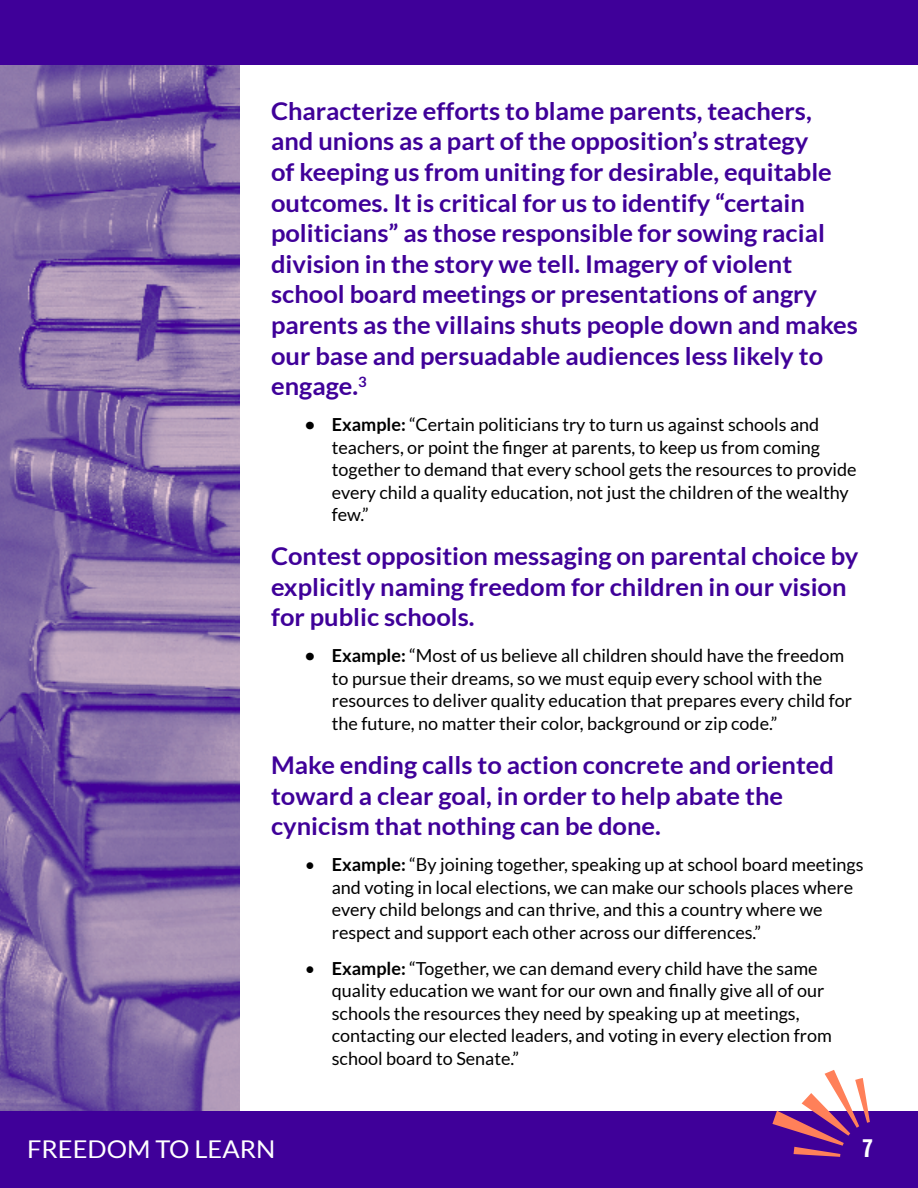
<style>
.page{position:relative;width:918px;height:1188px;background:#fff}
.page>*{position:absolute;margin:0;border:0;box-sizing:border-box;transform-origin:0 0}
.t1{font:25.5px "GT America Cm Bd";color:#fff}
.t2{font:700 24.45px/30.6px "Lato";color:#3f0099;scale:1.04 1}
.t3{font:24.45px "Lato";color:#fff;scale:1.04 1}
.t4{font:18px/22.5px "Lato";color:#000}
.s1{font-weight:700}
</style>
<div class="page">
<img style="left:0;top:64px;width:239px;height:1048px">
<div style="left:0;top:1112px;width:918px;height:76px;background:#3f0099"></div>
<div style="left:0;top:0;width:918px;height:64px;background:#3f0099"></div>
<svg style="left:772px;top:1070px;width:98px;height:87px"></svg>
<p class="t2" style="left:271px;top:95px;width:566px">Characterize efforts to blame parents, teachers, and unions as a part of the opposition’s strategy<br>of keeping us from uniting for desirable, equitable outcomes. It is critical for us to identify “certain politicians” as those responsible for sowing racial division in the story we tell. Imagery of violent school board meetings or presentations of angry parents as the villains shuts people down and makes our base and persuadable audiences less likely to engage.<sup>3</sup></p>
<p class="t4" style="left:332px;top:413px;width:526px;text-indent:-27px"><span class="s1">• Example:</span> “Certain politicians try to turn us against schools and teachers, or point the finger at parents, to keep us from coming together to demand that every school gets the resources to provide every child a quality education, not just the children of the wealthy few.”</p>
<h2 class="t2" style="left:271px;top:541px;width:566px">Contest opposition messaging on parental choice by explicitly naming freedom for children in our vision for public schools.</h2>
<p class="t4" style="left:332px;top:645px;width:522px;text-indent:-27px"><span class="s1">• Example:</span> “Most of us believe all children should have the freedom to pursue their dreams, so we must equip every school with the resources to deliver quality education that prepares every child for the future, no matter their color, background or zip code.”</p>
<h2 class="t2" style="left:271px;top:750px;width:543px">Make ending calls to action concrete and oriented toward a clear goal, in order to help abate the cynicism that nothing can be done.</h2>
<p class="t4" style="left:332px;top:853px;width:533px;text-indent:-27px">• <span class="s1">Example:</span> “By joining together, speaking up at school board meetings and voting in local elections, we can make our schools places where every child belongs and can thrive, and this a country where we respect and support each other across our differences.”</p>
<p class="t4" style="left:332px;top:957px;width:502px;text-indent:-27px">• <span class="s1">Example:</span> “Together, we can demand every child have the same quality education we want for our own and finally give all of our schools the resources they need by speaking up at meetings, contacting our elected leaders, and voting in every election from school board to Senate.”</p>
<h2 class="t3" style="left:27px;top:1135px;width:240px">FREEDOM TO LEARN</h2>
<h1 class="t1" style="left:863px;top:1132px;width:11px">7</h1>
</div>
